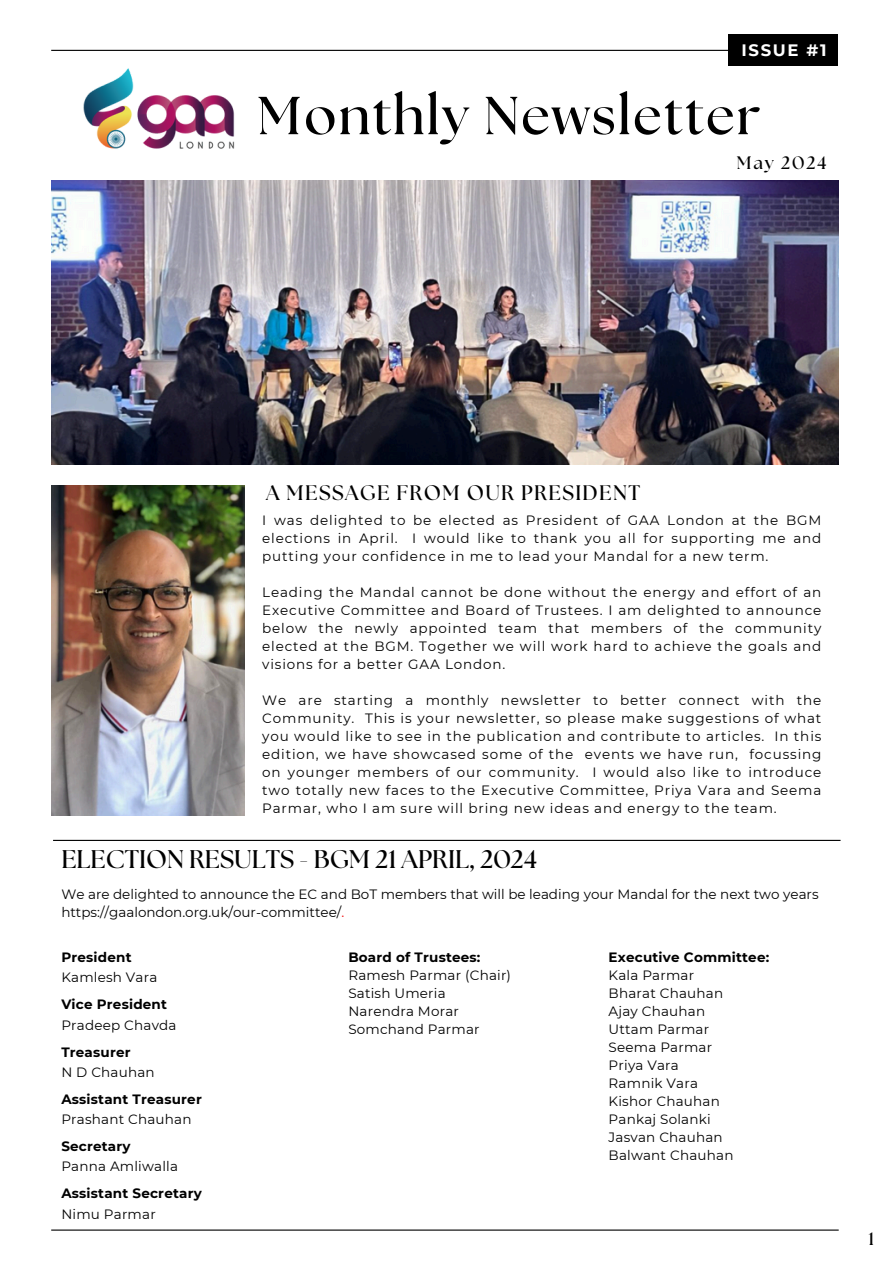
<style>
.page{position:relative;width:894px;height:1264px;background:#fff}
.page>*{position:absolute;margin:0;border:0;box-sizing:border-box;transform-origin:0 0}
.t1{font:700 53.4px "The Seasons";letter-spacing:.04em;color:#000}
.t2{font:700 25.5px "The Seasons";color:#000}
.t3{font:700 21px "The Seasons";letter-spacing:.065em;color:#000}
.t4{font:700 18px "The Seasons";letter-spacing:.1em;color:#000}
.t5{font:700 16.5px "Montserrat";letter-spacing:.1em;color:#fff}
.t6{font:13.5px/18px "Montserrat";letter-spacing:.015em;color:#000;text-align:justify}
.t7{font:700 13.5px "Montserrat";letter-spacing:.015em;color:#000}
.s1{color:#f10707}
</style>
<div class="page">
<hr style="left:51px;top:50px;width:775px;height:1px;background:#000">
<hr style="left:51px;top:1229px;width:787px;height:1px;background:#000">
<img style="left:51px;top:180px;width:787px;height:285px">
<img style="left:83px;top:68px;width:152px;height:81px">
<img style="left:51px;top:485px;width:194px;height:330px">
<hr style="left:53px;top:839px;width:787px;height:2px;background:#000">
<div style="left:728px;top:35px;width:109px;height:31px;background:#000"></div>
<p class="t5" style="left:741px;top:40px;width:87px">ISSUE #1</p>
<h2 class="t1" style="left:257px;top:91px;width:504px">Monthly Newsletter</h2>
<p class="t4" style="left:736px;top:155px;width:91px">May 2024</p>
<p class="t3" style="left:266px;top:483px;width:375px">A MESSAGE FROM OUR PRESIDENT</p>
<h4 class="t6" style="left:262px;top:511px;width:560px">I was delighted to be elected as President of GAA London at the BGM elections in April. I would like to thank you all for supporting me and putting your confidence in me to lead your Mandal for a new term.</h4>
<p class="t6" style="left:262px;top:583px;width:560px">Leading the Mandal cannot be done without the energy and effort of an Executive Committee and Board of Trustees. I am delighted to announce below the newly appointed team that members of the community elected at the BGM. Together we will work hard to achieve the goals and visions for a better GAA London.</p>
<p class="t6" style="left:262px;top:691px;width:560px">We are starting a monthly newsletter to better connect with the Community. This is your newsletter, so please make suggestions of what you would like to see in the publication and contribute to articles. In this edition, we have showcased some of the events we have run, focussing on younger members of our community. I would also like to introduce two totally new faces to the Executive Committee, Priya Vara and Seema Parmar, who I am sure will bring new ideas and energy to the team.</p>
<p class="t2" style="left:61px;top:847px;width:477px">ELECTION RESULTS - BGM 21 APRIL, 2024</p>
<p class="t6" style="left:61px;top:884px;width:758px">We are delighted to announce the EC and BoT members that will be leading your Mandal for the next two years https://gaalondon.org.uk/our-committee/<span class="s1">.</span></p>
<p class="t7" style="left:61px;top:948px;width:72px">President</p>
<p class="t6" style="left:61px;top:968px;width:97px">Kamlesh Vara</p>
<p class="t7" style="left:61px;top:996px;width:107px">Vice President</p>
<p class="t6" style="left:61px;top:1015px;width:117px">Pradeep Chavda</p>
<p class="t7" style="left:61px;top:1043px;width:71px">Treasurer</p>
<p class="t6" style="left:61px;top:1062px;width:95px">N D Chauhan</p>
<p class="t7" style="left:61px;top:1090px;width:142px">Assistant Treasurer</p>
<p class="t6" style="left:61px;top:1110px;width:132px">Prashant Chauhan</p>
<p class="t7" style="left:61px;top:1137px;width:71px">Secretary</p>
<p class="t6" style="left:61px;top:1157px;width:118px">Panna Amliwalla</p>
<p class="t7" style="left:61px;top:1185px;width:142px">Assistant Secretary</p>
<p class="t6" style="left:61px;top:1204px;width:96px">Nimu Parmar</p>
<p class="t7" style="left:608px;top:948px;width:162px">Executive Committee:</p>
<p class="t6" style="left:608px;top:965px;width:87px">Kala Parmar</p>
<p class="t6" style="left:608px;top:983px;width:116px">Bharat Chauhan</p>
<p class="t6" style="left:608px;top:1001px;width:98px">Ajay Chauhan</p>
<p class="t6" style="left:608px;top:1019px;width:102px">Uttam Parmar</p>
<p class="t6" style="left:608px;top:1037px;width:105px">Seema Parmar</p>
<p class="t6" style="left:608px;top:1055px;width:72px">Priya Vara</p>
<p class="t6" style="left:608px;top:1073px;width:91px">Ramnik Vara</p>
<p class="t6" style="left:608px;top:1091px;width:113px">Kishor Chauhan</p>
<p class="t6" style="left:608px;top:1109px;width:103px">Pankaj Solanki</p>
<p class="t6" style="left:608px;top:1127px;width:116px">Jasvan Chauhan</p>
<p class="t6" style="left:608px;top:1145px;width:126px">Balwant Chauhan</p>
<p class="t7" style="left:348px;top:948px;width:134px">Board of Trustees:</p>
<p class="t6" style="left:348px;top:965px;width:164px">Ramesh Parmar (Chair)</p>
<p class="t6" style="left:348px;top:983px;width:99px">Satish Umeria</p>
<p class="t6" style="left:348px;top:1001px;width:112px">Narendra Morar</p>
<p class="t6" style="left:348px;top:1019px;width:133px">Somchand Parmar</p>
<p class="t4" style="left:868px;top:1230px;width:7px">1</p>
</div>
